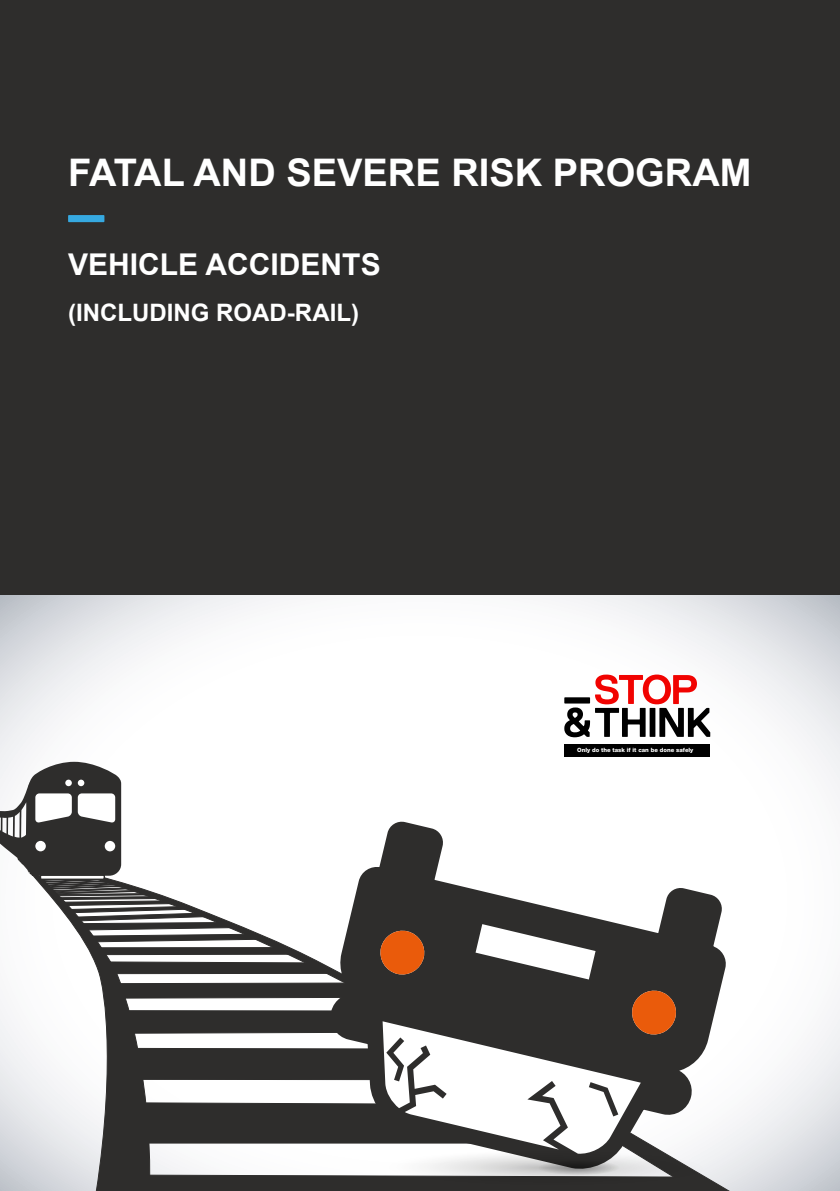
<style>
.page{position:relative;width:840px;height:1191px;background:#fff}
.page>*{position:absolute;margin:0;border:0;box-sizing:border-box;transform-origin:0 0}
.t1{font:700 38px "Arial";color:#fff}
.t2{font:700 30px "Arial";color:#fff}
.t3{font:700 24px "Arial";color:#fff}
.t4{font:800 5.8px "Helvetica Neue LT Pro";color:#fff}
</style>
<div class="page">
<div style="left:0;top:0;width:839px;height:595px;background:#2e2d2c"></div>
<svg style="left:0;top:595px;width:839px;height:596px"></svg>
<svg style="left:157px;top:859px;width:620px;height:332px"></svg>
<svg style="left:157px;top:961px;width:169px;height:13px;background:#3e3d3c"></svg>
<svg style="left:18px;top:954px;width:139px;height:237px"></svg>
<svg style="left:326px;top:818px;width:403px;height:331px"></svg>
<svg style="left:329px;top:822px;width:396px;height:327px"></svg>
<svg style="left:378px;top:928px;width:48px;height:48px;background:#aa4c18"></svg>
<svg style="left:112px;top:982px;width:565px;height:161px"></svg>
<svg style="left:140px;top:1149px;width:605px;height:42px"></svg>
<svg style="left:0;top:762px;width:291px;height:192px"></svg>
<div style="left:35px;top:841px;width:11px;height:10px;background:#fff;border-radius:50%"></div>
<div style="left:105px;top:841px;width:10px;height:10px;background:#fff;border-radius:50%"></div>
<div style="left:65px;top:779px;width:7px;height:7px;background:#fff;border-radius:50%"></div>
<div style="left:78px;top:779px;width:6px;height:7px;background:#fff;border-radius:50%"></div>
<svg style="left:68px;top:215px;width:36px;height:7px"></svg>
<svg style="left:564px;top:674px;width:145px;height:63px"></svg>
<div style="left:564px;top:744px;width:145px;height:12px;background:#000"></div>
<h1 class="t1" style="left:68px;top:148px;width:684px">FATAL AND SEVERE RISK PROGRAM</h1>
<h2 class="t2" style="left:68px;top:245px;width:314px">VEHICLE ACCIDENTS</h2>
<h3 class="t3" style="left:68px;top:296px;width:292px">(INCLUDING ROAD-RAIL)</h3>
<p class="t4" style="left:577px;top:747px;width:118px">Only do the task if it can be done safely</p>
</div>
